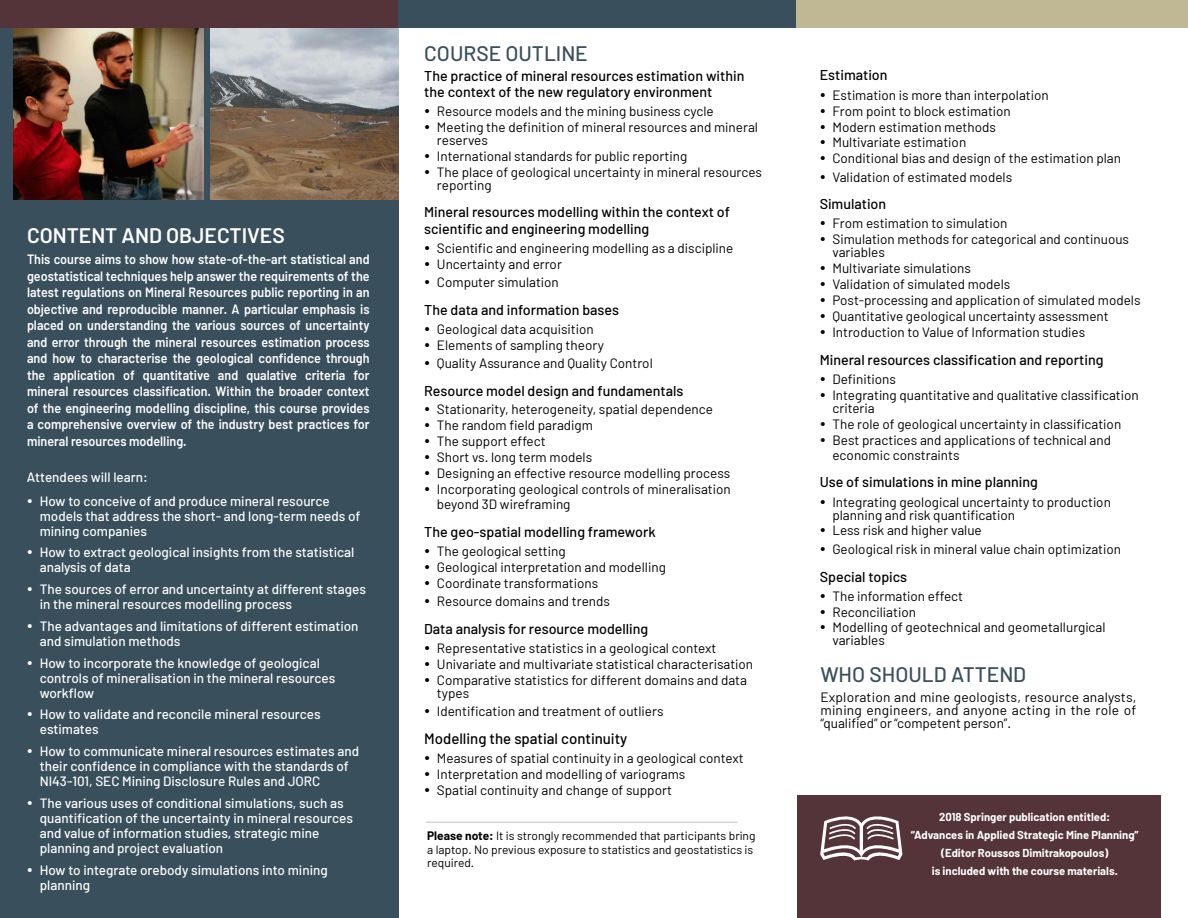
<style>
.page{position:relative;width:1188px;height:918px;background:#fff}
.page>*{position:absolute;margin:0;border:0;box-sizing:border-box;transform-origin:0 0}
.t1{font:500 21px "Barlow";color:#394f5c}
.t2{font:600 21px "Barlow";color:#fff}
.t3{font:500 15px "Barlow";color:#000}
.t4{font:500 14.25px/16.5px "Barlow";color:#000}
.t5{font:13.5px/16px "Barlow";color:#000}
.t6{font:500 13.5px/15px "Barlow";color:#fff}
.t7{font:600 13.5px/16.5px "Barlow";color:#fff;text-align:justify;scale:.93 1}
.t8{font:12px/13.5px "Barlow";color:#000}
.t9{font:700 11.25px/18px "Barlow";color:#fff;text-align:center}
.s1{font-weight:700}
</style>
<div class="page">
<div style="left:0;top:27px;width:399px;height:891px;background:#394f5c"></div>
<hr style="left:426px;top:822px;width:312px;height:1px;background:#d1d3d4">
<img style="left:14px;top:28px;width:189px;height:171px">
<div style="left:797px;top:795px;width:364px;height:123px;background:#543439"></div>
<svg style="left:820px;top:816px;width:82px;height:45px"></svg>
<img style="left:211px;top:28px;width:188px;height:171px">
<div style="left:0;top:0;width:398px;height:28px;background:#543439"></div>
<div style="left:398px;top:0;width:400px;height:28px;background:#394f5c"></div>
<div style="left:797px;top:0;width:391px;height:28px;background:#c0b795"></div>
<h1 class="t2" style="left:27px;top:222px;width:259px">CONTENT AND OBJECTIVES</h1>
<p class="t7" style="left:27px;top:251px;width:370px">This course aims to show how state-of-the-art statistical and geostatistical techniques help answer the requirements of the latest regulations on Mineral Resources public reporting in an objective and reproducible manner. A particular emphasis is placed on understanding the various sources of uncertainty and error through the mineral resources estimation process and how to characterise the geological confidence through the application of quantitative and qualative criteria for mineral resources classification. Within the broader context of the engineering modelling discipline, this course provides a comprehensive overview of the industry best practices for mineral resources modelling.</p>
<p class="t6" style="left:27px;top:469px;width:122px">Attendees will learn:</p>
<p class="t6" style="left:40px;top:493px;width:322px">How to conceive of and produce mineral resource models that address the short- and long-term needs of mining companies</p>
<p class="t6" style="left:40px;top:545px;width:316px">How to extract geological insights from the statistical analysis of data</p>
<p class="t6" style="left:40px;top:581px;width:328px">The sources of error and uncertainty at different stages in the mineral resources modelling process</p>
<p class="t6" style="left:40px;top:618px;width:320px">The advantages and limitations of different estimation and simulation methods</p>
<p class="t6" style="left:40px;top:655px;width:297px">How to incorporate the knowledge of geological controls of mineralisation in the mineral resources workflow</p>
<p class="t6" style="left:40px;top:707px;width:282px">How to validate and reconcile mineral resources estimates</p>
<p class="t6" style="left:40px;top:743px;width:321px">How to communicate mineral resources estimates and their confidence in compliance with the standards of<br>NI43-101, SEC Mining Disclosure Rules and JORC</p>
<p class="t6" style="left:40px;top:795px;width:315px">The various uses of conditional simulations, such as quantification of the uncertainty in mineral resources and value of information studies, strategic mine planning and project evaluation</p>
<p class="t6" style="left:40px;top:862px;width:289px">How to integrate orebody simulations into mining planning</p>
<h1 class="t1" style="left:424px;top:40px;width:165px">COURSE OUTLINE</h1>
<p class="t4" style="left:424px;top:67px;width:322px">The practice of mineral resources estimation within the context of the new regulatory environment</p>
<p class="t5" style="left:437px;top:103px;width:323px">Resource models and the mining business cycle<br>Meeting the definition of mineral resources and mineral</p>
<p class="t5" style="left:437px;top:132px;width:327px">reserves<br>International standards for public reporting<br>The place of geological uncertainty in mineral resources</p>
<p class="t5" style="left:437px;top:176px;width:56px">reporting</p>
<p class="t4" style="left:424px;top:204px;width:307px">Mineral resources modelling within the context of scientific and engineering modelling</p>
<p class="t5" style="left:437px;top:240px;width:298px">Scientific and engineering modelling as a discipline<br>Uncertainty and error</p>
<p class="t5" style="left:437px;top:274px;width:123px">Computer simulation</p>
<p class="t4" style="left:424px;top:301px;width:196px">The data and information bases</p>
<p class="t5" style="left:437px;top:321px;width:168px">Geological data acquisition<br>Elements of sampling theory</p>
<p class="t5" style="left:437px;top:355px;width:217px">Quality Assurance and Quality Control</p>
<p class="t4" style="left:424px;top:382px;width:261px">Resource model design and fundamentals</p>
<p class="t5" style="left:437px;top:401px;width:295px">Stationarity, heterogeneity, spatial dependence The random field paradigm<br>The support effect<br>Short vs. long term models<br>Designing an effective resource modelling process Incorporating geological controls of mineralisation beyond 3D wireframing</p>
<p class="t4" style="left:424px;top:523px;width:233px">The geo-spatial modelling framework</p>
<p class="t5" style="left:437px;top:543px;width:230px">The geological setting<br>Geological interpretation and modelling<br>Coordinate transformations</p>
<p class="t5" style="left:437px;top:593px;width:175px">Resource domains and trends</p>
<p class="t4" style="left:424px;top:620px;width:226px">Data analysis for resource modelling</p>
<p class="t5" style="left:437px;top:640px;width:318px">Representative statistics in a geological context<br>Univariate and multivariate statistical characterisation<br>Comparative statistics for different domains and data</p>
<p class="t5" style="left:437px;top:683px;width:228px;line-height:18.3px">types<br>Identification and treatment of outliers</p>
<p class="t3" style="left:424px;top:729px;width:205px">Modelling the spatial continuity</p>
<p class="t5" style="left:437px;top:750px;width:308px">Measures of spatial continuity in a geological context<br>Interpretation and modelling of variograms<br>Spatial continuity and change of support</p>
<p class="t8" style="left:427px;top:829px;width:330px"><span class="s1">Please note:</span> It is strongly recommended that participants bring a laptop. No previous exposure to statistics and geostatistics is required.</p>
<p class="t4" style="left:820px;top:67px;width:69px">Estimation</p>
<p class="t5" style="left:832px;top:86px;width:290px">Estimation is more than interpolation<br>From point to block estimation<br>Modern estimation methods<br>Multivariate estimation<br>Conditional bias and design of the estimation plan</p>
<p class="t5" style="left:832px;top:168px;width:181px">Validation of estimated models</p>
<p class="t4" style="left:820px;top:196px;width:68px">Simulation</p>
<p class="t5" style="left:832px;top:215px;width:298px">From estimation to simulation<br>Simulation methods for categorical and continuous</p>
<p class="t5" style="left:832px;top:244px;width:310px">variables<br>Multivariate simulations<br>Validation of simulated models<br>Post-processing and application of simulated models Quantitative geological uncertainty assessment Introduction to Value of Information studies</p>
<p class="t4" style="left:820px;top:351px;width:285px">Mineral resources classification and reporting</p>
<p class="t5" style="left:832px;top:371px;width:308px">Definitions<br>Integrating quantitative and qualitative classification</p>
<p class="t5" style="left:832px;top:400px;width:290px;line-height:15.6px">criteria<br>The role of geological uncertainty in classification Best practices and applications of technical and economic constraints</p>
<p class="t4" style="left:820px;top:474px;width:220px">Use of simulations in mine planning</p>
<p class="t5" style="left:832px;top:495px;width:280px;line-height:12.8px">Integrating geological uncertainty to production planning and risk quantification</p>
<p class="t5" style="left:832px;top:521px;width:290px;line-height:18.3px">Less risk and higher value<br>Geological risk in mineral value chain optimization</p>
<p class="t4" style="left:820px;top:568px;width:89px">Special topics</p>
<p class="t5" style="left:832px;top:587px;width:275px">The information effect<br>Reconciliation<br>Modelling of geotechnical and geometallurgical</p>
<p class="t5" style="left:832px;top:632px;width:54px">variables</p>
<h1 class="t1" style="left:820px;top:662px;width:207px">WHO SHOULD ATTEND</h1>
<p class="t5" style="left:820px;top:691px;width:318px;line-height:12.8px;text-align:justify">Exploration and mine geologists, resource analysts, mining engineers, and anyone acting in the role of “qualified” or “competent person”.</p>
<p class="t9" style="left:911px;top:808px;width:229px">2018 Springer publication entitled:<br>“Advances in Applied Strategic Mine Planning” (Editor Roussos Dimitrakopoulos)<br>is included with the course materials.</p>
</div>
